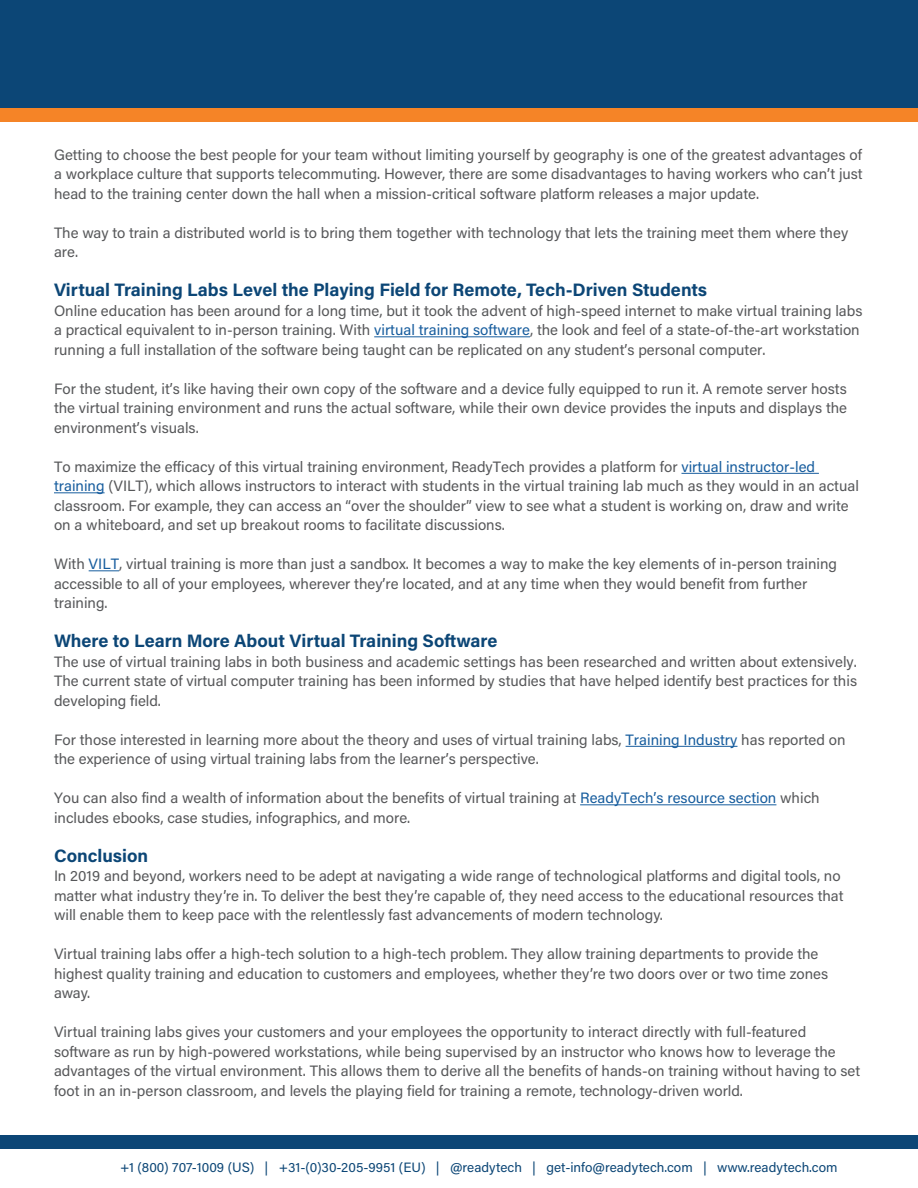
<style>
.page{position:relative;width:918px;height:1188px;background:#fff}
.page>*{position:absolute;margin:0;border:0;box-sizing:border-box;transform-origin:0 0}
.t1{font:700 18px "Acumin Pro";color:#0c4676}
.t2{font:15px/19.5px "Acumin Pro";color:#57585a}
.t3{font:13.5px "Acumin Pro";color:#0c4676}
.s1{color:#175d9e}
</style>
<div class="page">
<hr style="left:374px;top:336px;width:156px;height:1px;background:#175d9e">
<hr style="left:681px;top:473px;width:138px;height:1px;background:#175d9e">
<hr style="left:54px;top:492px;width:51px;height:1px;background:#175d9e">
<hr style="left:89px;top:570px;width:30px;height:1px;background:#175d9e">
<hr style="left:626px;top:746px;width:111px;height:1px;background:#175d9e">
<hr style="left:580px;top:804px;width:196px;height:1px;background:#175d9e">
<div style="left:0;top:108px;width:918px;height:13px;background:#f58427"></div>
<div style="left:0;top:0;width:918px;height:108px;background:#0c4676"></div>
<div style="left:0;top:1136px;width:918px;height:13px;background:#0c4676"></div>
<p class="t2" style="left:54px;top:144px;width:810px;text-align:justify">Getting to choose the best people for your team without limiting yourself by geography is one of the greatest advantages of a workplace culture that supports telecommuting. However, there are some disadvantages to having workers who can’t just head to the training center down the hall when a mission-critical software platform releases a major update.</p>
<p class="t2" style="left:54px;top:222px;width:796px">The way to train a distributed world is to bring them together with technology that lets the training meet them where they are.</p>
<p class="t1" style="left:54px;top:277px;width:655px">Virtual Training Labs Level the Playing Field for Remote, Tech-Driven Students</p>
<p class="t2" style="left:54px;top:300px;width:810px">Online education has been around for a long time, but it took the advent of high-speed internet to make virtual training labs a practical equivalent to in-person training. With <span class="s1">virtual training software</span>, the look and feel of a state-of-the-art workstation running a full installation of the software being taught can be replicated on any student’s personal computer.</p>
<p class="t2" style="left:54px;top:378px;width:795px;text-align:justify">For the student, it’s like having their own copy of the software and a device fully equipped to run it. A remote server hosts the virtual training environment and runs the actual software, while their own device provides the inputs and displays the environment’s visuals.</p>
<p class="t2" style="left:54px;top:456px;width:806px">To maximize the efficacy of this virtual training environment, ReadyTech provides a platform for <span class="s1">virtual instructor-led training</span> (VILT), which allows instructors to interact with students in the virtual training lab much as they would in an actual classroom. For example, they can access an “over the shoulder” view to see what a student is working on, draw and write on a whiteboard, and set up breakout rooms to facilitate discussions.</p>
<p class="t2" style="left:54px;top:554px;width:785px">With <span class="s1">VILT</span>, virtual training is more than just a sandbox. It becomes a way to make the key elements of in-person training accessible to all of your employees, wherever they’re located, and at any time when they would benefit from further training.</p>
<p class="t1" style="left:54px;top:628px;width:445px">Where to Learn More About Virtual Training Software</p>
<p class="t2" style="left:54px;top:651px;width:805px;text-align:justify">The use of virtual training labs in both business and academic settings has been researched and written about extensively.<br>The current state of virtual computer training has been informed by studies that have helped identify best practices for this developing field.</p>
<p class="t2" style="left:54px;top:729px;width:793px">For those interested in learning more about the theory and uses of virtual training labs, <span class="s1">Training Industry</span> has reported on the experience of using virtual training labs from the learner’s perspective.</p>
<p class="t2" style="left:54px;top:788px;width:767px">You can also find a wealth of information about the benefits of virtual training at <span class="s1">ReadyTech’s resource section</span> which includes ebooks, case studies, infographics, and more.</p>
<p class="t1" style="left:54px;top:843px;width:96px">Conclusion</p>
<p class="t2" style="left:54px;top:866px;width:791px">In 2019 and beyond, workers need to be adept at navigating a wide range of technological platforms and digital tools, no matter what industry they’re in. To deliver the best they’re capable of, they need access to the educational resources that will enable them to keep pace with the relentlessly fast advancements of modern technology.</p>
<p class="t2" style="left:54px;top:944px;width:776px">Virtual training labs offer a high-tech solution to a high-tech problem. They allow training departments to provide the highest quality training and education to customers and employees, whether they’re two doors over or two time zones away.</p>
<p class="t2" style="left:54px;top:1022px;width:808px">Virtual training labs gives your customers and your employees the opportunity to interact directly with full-featured software as run by high-powered workstations, while being supervised by an instructor who knows how to leverage the advantages of the virtual environment. This allows them to derive all the benefits of hands-on training without having to set foot in an in-person classroom, and levels the playing field for training a remote, technology-driven world.</p>
<p class="t3" style="left:120px;top:1158px;width:719px">+1 (800) 707-1009 (US) | +31-(0)30-205-9951 (EU) | @readytech | get-info@readytech.com | www.readytech.com</p>
</div>
